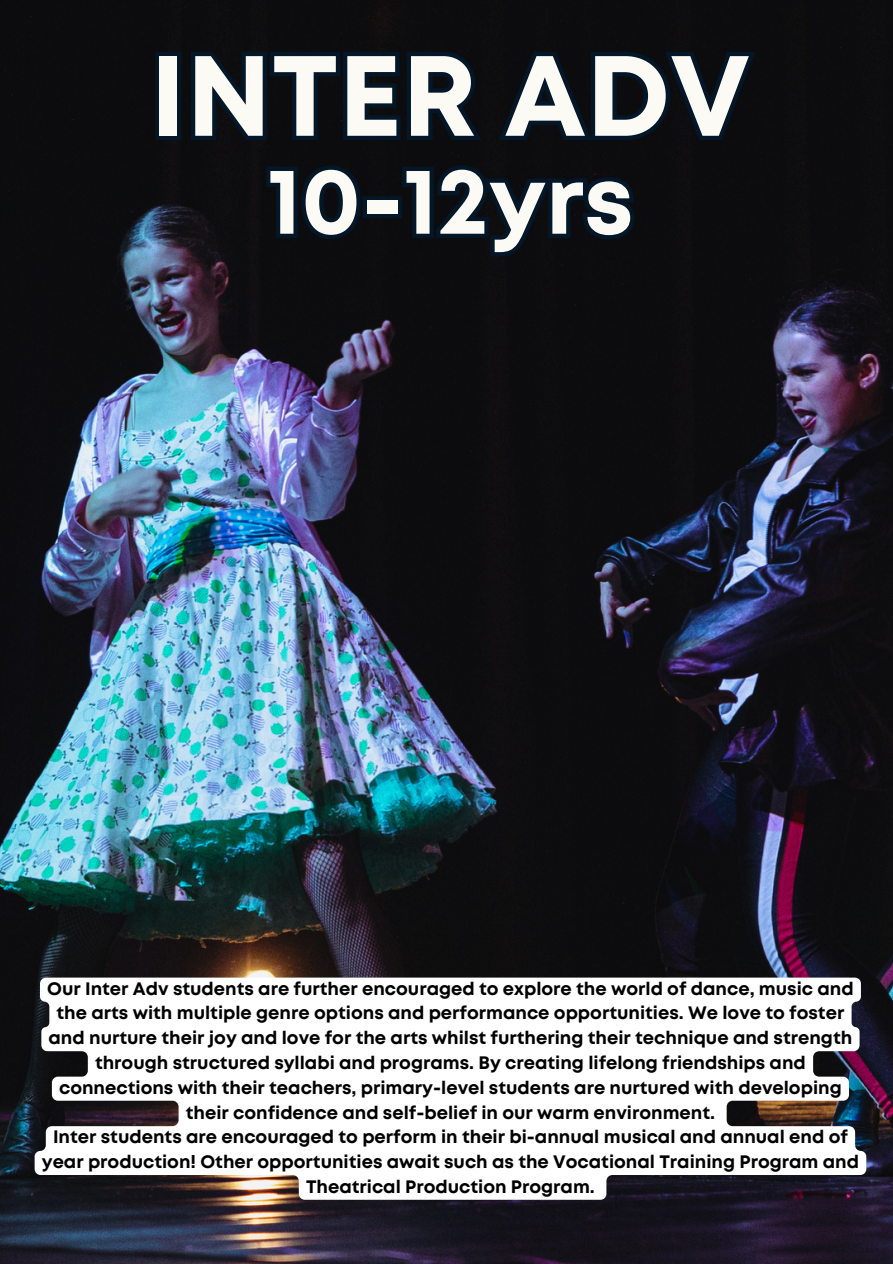
<style>
.page{position:relative;width:893px;height:1264px;background:#fff}
.page>*{position:absolute;margin:0;border:0;box-sizing:border-box;transform-origin:0 0}
.t1{font:700 113.7px "Mont";color:#fcfaf4}
.t2{font:700 94.35px "Mont";color:#fcfaf4}
.t3{font:700 18px/24.8px "Mont";color:#000;text-align:center}
</style>
<div class="page">
<img style="left:0;top:0;width:892px;height:1263px">
<svg style="left:35px;top:977px;width:831px;height:222px"></svg>
<svg style="left:151px;top:45px;width:610px;height:102px;background:#081018"></svg>
<svg style="left:262px;top:159px;width:379px;height:104px;background:#081018"></svg>
<p class="t1" style="left:151px;top:53px;width:601px">INTER ADV</p>
<p class="t2" style="left:267px;top:165px;width:368px">10-12yrs</p>
<p class="t3" style="left:47px;top:977px;width:807px">Our Inter Adv students are further encouraged to explore the world of dance, music and the arts with multiple genre options and performance opportunities. We love to foster and nurture their joy and love for the arts whilst furthering their technique and strength through structured syllabi and programs. By creating lifelong friendships and connections with their teachers, primary-level students are nurtured with developing their confidence and self-belief in our warm environment.</p>
<p class="t3" style="left:42px;top:1125px;width:818px">Inter students are encouraged to perform in their bi-annual musical and annual end of year production! Other opportunities await such as the Vocational Training Program and<br>Theatrical Production Program.</p>
</div>
